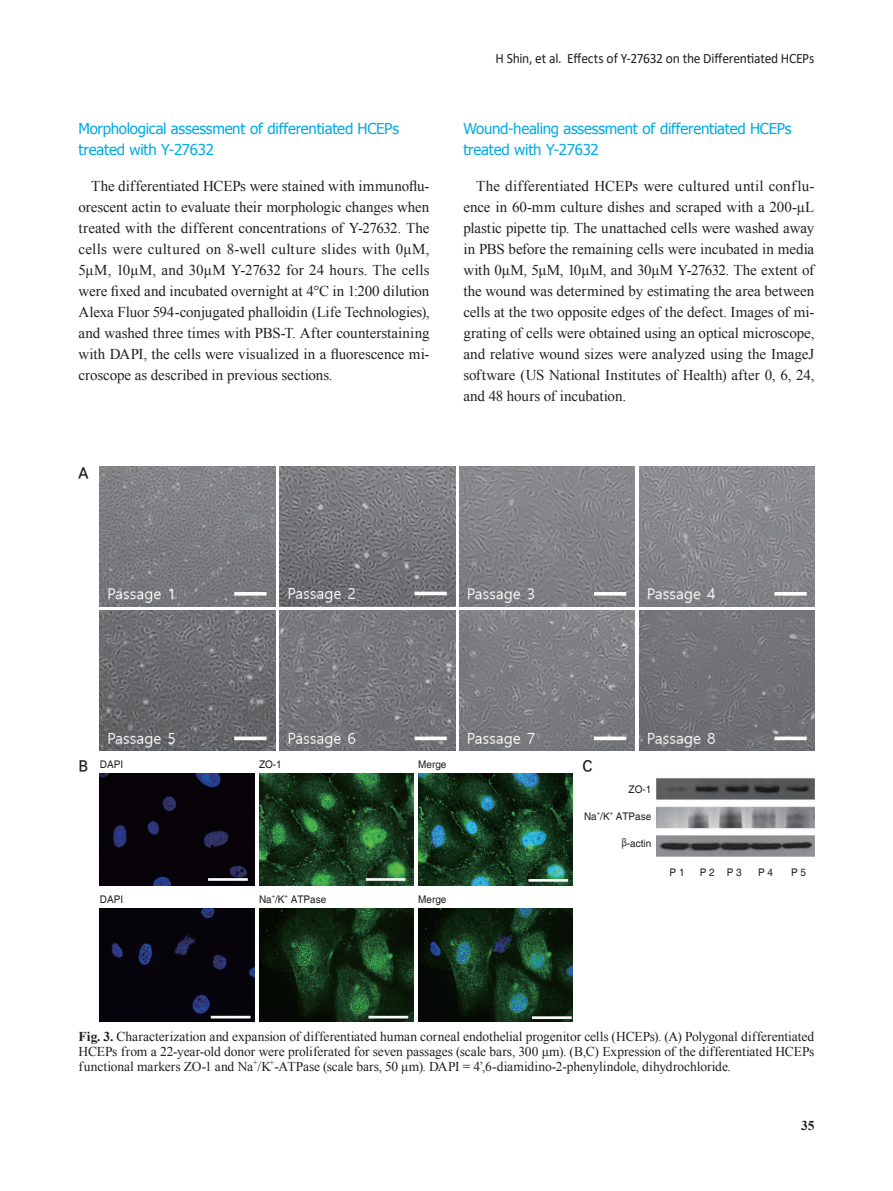
<style>
.page{position:relative;width:893px;height:1191px;background:#fff}
.page>*{position:absolute;margin:0;border:0;box-sizing:border-box;transform-origin:0 0}
.t1{font:15px/21px "Times New Roman";letter-spacing:-.005em;color:#231f20;text-align:justify}
.t2{font:15px/21px "Tahoma";letter-spacing:-.015em;color:#00abe5}
.t3{font:700 15px "Ko Pub Dotum";color:#231f20}
.t4{font:14.25px "Calibri";letter-spacing:-.015em;color:#231f20;scale:.95 1}
.t5{font:13.5px/15px "Times New Roman";letter-spacing:-.005em;color:#231f20;text-align:justify}
.t6{font:700 13.5px "Times New Roman";color:#231f20}
.t7{font:10.5px "Helvetica";color:#231f20;scale:.95 1}
.t8{font:7.8px "Times New Roman";color:#231f20}
.t9{font:6.15px "Helvetica";color:#231f20;scale:.95 1}
.s1{font-family:"Ko Pub Dotum";font-weight:700;font-size:15px}
.s2{font-family:"Segoe UI"}
.s3{font-weight:700}
</style>
<div class="page">
<img style="left:656px;top:777px;width:158px;height:80px">
<img style="left:100px;top:466px;width:175px;height:140px">
<img style="left:280px;top:466px;width:175px;height:140px">
<img style="left:460px;top:466px;width:175px;height:140px">
<img style="left:639px;top:466px;width:175px;height:140px">
<img style="left:100px;top:610px;width:175px;height:140px">
<img style="left:280px;top:610px;width:175px;height:140px">
<img style="left:460px;top:610px;width:175px;height:140px">
<img style="left:639px;top:610px;width:175px;height:140px">
<img style="left:100px;top:773px;width:155px;height:113px">
<img style="left:418px;top:773px;width:155px;height:113px">
<img style="left:259px;top:773px;width:155px;height:113px">
<img style="left:100px;top:908px;width:155px;height:113px">
<img style="left:418px;top:908px;width:155px;height:113px">
<img style="left:259px;top:908px;width:155px;height:113px">
<p class="t2" style="left:78px;top:117px;width:322px">Morphological assessment of differentiated HCEPs treated with Y-27632</p>
<p class="t1" style="left:78px;top:175px;width:353px;text-indent:13px">The differentiated HCEPs were stained with immunoflu&shy;orescent actin to evaluate their morphologic changes when treated with the different concentrations of Y-27632. The cells were cultured on 8-well culture slides with 0μM, 5μM, 10μM, and 30μM Y-27632 for 24 hours. The cells were fixed and incubated overnight at 4°C in 1:200 dilution Alexa Fluor 594-conjugated phalloidin (Life Technologies), and washed three times with PBS-T. After counterstaining with DAPI, the cells were visualized in a fluorescence mi&shy;croscope as described in previous sections.</p>
<p class="t3" style="left:79px;top:466px;width:11px">A</p>
<p class="t4" style="left:496px;top:48px;width:337px">H Shin, et al. Effects of Y-27632 on the Differentiated HCEPs</p>
<p class="t2" style="left:463px;top:117px;width:330px">Wound-healing assessment of differentiated HCEPs treated with Y-27632</p>
<p class="t1" style="left:463px;top:175px;width:353px;text-indent:13px">The differentiated HCEPs were cultured until conflu&shy;ence in 60-mm culture dishes and scraped with a 200-μL plastic pipette tip. The unattached cells were washed away in PBS before the remaining cells were incubated in media with 0μM, 5μM, 10μM, and 30μM Y-27632. The extent of the wound was determined by estimating the area between cells at the two opposite edges of the defect. Images of mi&shy;grating of cells were obtained using an optical microscope, and relative wound sizes were analyzed using the ImageJ software (US National Institutes of Health) after 0, 6, 24, and 48 hours of incubation.</p>
<p class="t7" style="left:79px;top:758px;width:48px"><span class="s1">B</span> DAPI</p>
<p class="t3" style="left:582px;top:758px;width:11px">C</p>
<p class="t7" style="left:259px;top:758px;width:25px">ZO-1</p>
<p class="t7" style="left:418px;top:758px;width:31px">Merge</p>
<p class="t7" style="left:629px;top:783px;width:25px">ZO-1</p>
<p class="t7" style="left:100px;top:893px;width:26px">DAPI</p>
<p class="t9" style="left:272px;top:892px;width:5px">+</p>
<p class="t9" style="left:285px;top:892px;width:5px">+</p>
<p class="t7" style="left:291px;top:893px;width:39px">ATPase</p>
<p class="t7" style="left:259px;top:893px;width:28px">Na /K</p>
<p class="t7" style="left:418px;top:893px;width:31px">Merge</p>
<p class="t9" style="left:597px;top:809px;width:5px">+</p>
<p class="t9" style="left:610px;top:809px;width:5px">+</p>
<p class="t7" style="left:616px;top:810px;width:39px">ATPase</p>
<p class="t7" style="left:621px;top:836px;width:33px"><span class="s2">β</span>-actin</p>
<p class="t7" style="left:584px;top:810px;width:28px">Na /K</p>
<p class="t7" style="left:670px;top:866px;width:17px">P 1</p>
<p class="t7" style="left:700px;top:866px;width:46px">P 2 P 3</p>
<p class="t7" style="left:758px;top:866px;width:17px">P 4</p>
<p class="t7" style="left:791px;top:866px;width:17px">P 5</p>
<p class="t5" style="left:79px;top:1028px;width:737px"><span class="s3">Fig. 3.</span> Characterization and expansion of differentiated human corneal endothelial progenitor cells (HCEPs). (A) Polygonal differentiated HCEPs from a 22-year-old donor were proliferated for seven passages (scale bars, 300 μm). (B,C) Expression of the differentiated HCEPs functional markers ZO-1 and Na /K -ATPase (scale bars, 50 μm). DAPI = 4’,6-diamidino-2-phenylindole, dihydrochloride.</p>
<p class="t8" style="left:253px;top:1056px;width:6px">+</p>
<p class="t8" style="left:270px;top:1056px;width:6px">+</p>
<p class="t6" style="left:801px;top:1116px;width:15px">35</p>
</div>
